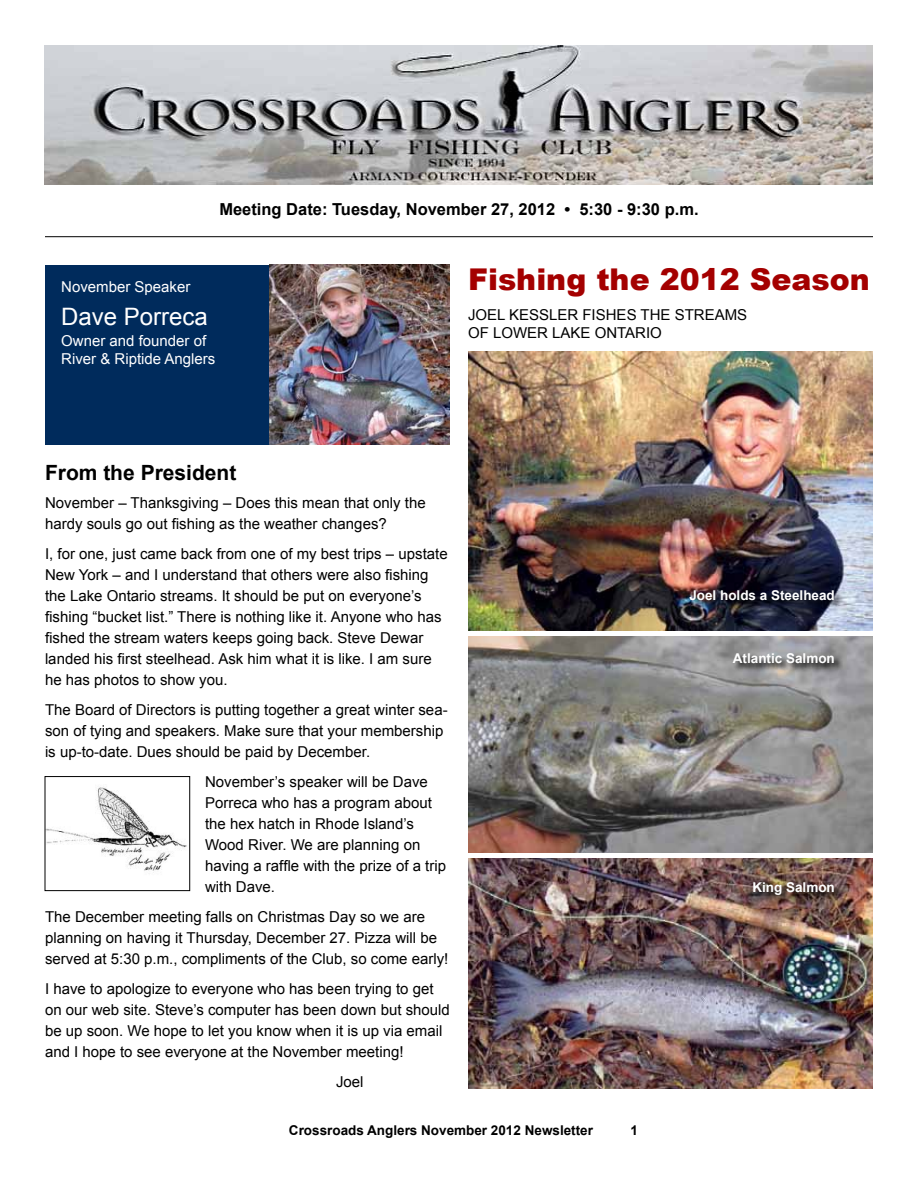
<style>
.page{position:relative;width:918px;height:1188px;background:#fff}
.page>*{position:absolute;margin:0;border:0;box-sizing:border-box;transform-origin:0 0}
.t1{font:900 30px "Arial";color:#a40000}
.t2{font:24px "Arial";color:#fff}
.t3{font:700 21px "Arial";color:#000}
.t4{font:700 16.5px "Arial";color:#000}
.t5{font:15px/21px "Arial";color:#000}
.t6{font:15px/18px "Arial";color:#fff}
.t7{font:700 13.5px "Arial";color:#fff}
.t8{font:700 13.5px "Arial";color:#000}
</style>
<div class="page">
<img style="left:468px;top:859px;width:405px;height:230px">
<div style="left:45px;top:265px;width:404px;height:180px;background:#002b5c"></div>
<img style="left:44px;top:45px;width:829px;height:139px">
<hr style="left:45px;top:236px;width:828px;height:1px;background:#000">
<img style="left:47px;top:787px;width:140px;height:86px">
<div style="left:45px;top:776px;width:145px;height:115px;border:1px solid #000"></div>
<img style="left:468px;top:637px;width:405px;height:216px">
<svg style="left:733px;top:653px;width:111px;height:20px"></svg>
<img style="left:468px;top:352px;width:405px;height:279px">
<div style="left:689px;top:590px;width:155px;height:20px;background:#000;opacity:.75"></div>
<img style="left:269px;top:265px;width:180px;height:180px">
<svg style="left:753px;top:882px;width:91px;height:22px"></svg>
<p class="t4" style="left:219px;top:198px;width:481px">Meeting Date: Tuesday, November 27, 2012 • 5:30 - 9:30 p.m.</p>
<p class="t6" style="left:61px;top:278px;width:131px">November Speaker</p>
<h2 class="t2" style="left:61px;top:301px;width:148px">Dave Porreca</h2>
<p class="t6" style="left:61px;top:332px;width:156px">Owner and founder of<br>River &amp; Riptide Anglers</p>
<h1 class="t1" style="left:468px;top:258px;width:403px">Fishing the 2012 Season</h1>
<p class="t5" style="left:468px;top:305px;width:72px">Joel Kessl</p>
<p class="t5" style="left:557px;top:305px;width:128px">er fishes the str</p>
<p class="t5" style="left:705px;top:305px;width:22px">eams</p>
<p class="t5" style="left:468px;top:323px;width:37px">of low</p>
<p class="t5" style="left:527px;top:323px;width:90px">er Lake Ontario</p>
<h3 class="t3" style="left:45px;top:458px;width:193px">From the President</h3>
<p class="t5" style="left:45px;top:492px;width:382px">November – Thanksgiving – Does this mean that only the hardy souls go out fishing as the weather changes?</p>
<p class="t5" style="left:45px;top:543px;width:404px">I, for one, just came back from one of my best trips – upstate New York – and I understand that others were also fishing the Lake Ontario streams. It should be put on everyone’s fishing “bucket list.” There is nothing like it. Anyone who has fished the stream waters keeps going back. Steve Dewar landed his first steelhead. Ask him what it is like. I am sure he has photos to show you.</p>
<p class="t5" style="left:45px;top:699px;width:404px">The Board of Directors is putting together a great winter sea&shy;son of tying and speakers. Make sure that your membership is up-to-date. Dues should be paid by December.</p>
<p class="t5" style="left:205px;top:771px;width:242px">November’s speaker will be Dave<br>Porreca who has a program about the hex hatch in Rhode Island’s<br>Wood River. We are planning on having a raffle with the prize of a trip with Dave.</p>
<p class="t5" style="left:45px;top:906px;width:405px">The December meeting falls on Christmas Day so we are planning on having it Thursday, December 27. Pizza will be served at 5:30 p.m., compliments of the Club, so come early!</p>
<p class="t5" style="left:45px;top:978px;width:406px">I have to apologize to everyone who has been trying to get on our web site. Steve’s computer has been down but should be up soon. We hope to let you know when it is up via email and I hope to see everyone at the November meeting!</p>
<p class="t5" style="left:336px;top:1071px;width:29px">Joel</p>
<p class="t7" style="left:689px;top:587px;width:147px">Joel holds a Steelhead</p>
<p class="t7" style="left:733px;top:650px;width:104px">Atlantic Salmon</p>
<p class="t7" style="left:752px;top:878px;width:84px">King Salmon</p>
<p class="t8" style="left:289px;top:1121px;width:306px">Crossroads Anglers November 2012 Newsletter</p>
<p class="t8" style="left:631px;top:1121px;width:9px">1</p>
</div>
